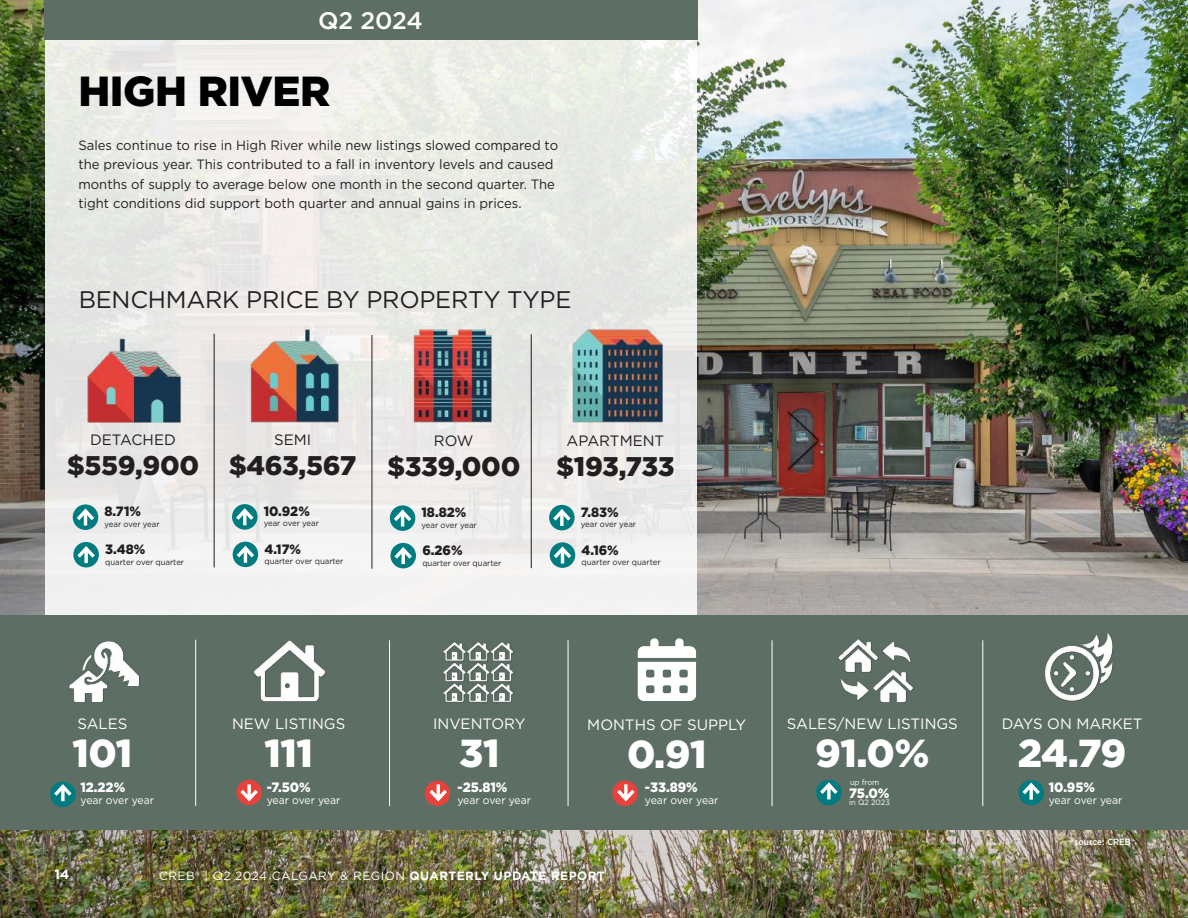
<style>
.page{position:relative;width:1188px;height:918px;background:#fff}
.page>*{position:absolute;margin:0;border:0;box-sizing:border-box;transform-origin:0 0}
.t1{font:900 42px "Gotham";letter-spacing:-.01em;color:#000}
.t2{font:900 39px "Gotham";letter-spacing:-.015em;color:#fff}
.t3{font:900 27px "Gotham";letter-spacing:-.01em;color:#231f20}
.t4{font:24px "Gotham";letter-spacing:-.01em;color:#231f20}
.t5{font:500 24px "Gotham";letter-spacing:-.005em;color:#fff}
.t6{font:15px "Gotham";color:#fff}
.t7{font:15px "Gotham";color:#231f20}
.t8{font:900 13.65px "Gotham";color:#fff;scale:.95 1}
.t9{font:13.5px/19.5px "Gotham";color:#231f20}
.t10{font:900 13.5px "Gotham";color:#231f20;scale:.95 1}
.t11{font:900 13.5px "Gotham";color:#fff;scale:.95 1}
.t12{font:700 13.5px "Gotham";color:#fff}
.t13{font:12px "Gotham";letter-spacing:.04em;color:#fff}
.t14{font:10.95px "Gotham";color:#fff;scale:.95 1}
.t15{font:500 9px "Gotham";color:#fff;scale:.93 1}
.t16{font:8.25px "Gotham";color:#231f20;scale:.95 1}
.t17{font:7.8px "Gotham";color:#fff;scale:.96 1}
.s1{font-weight:700}
</style>
<div class="page">
<img style="left:0;top:0;width:1188px;height:918px">
<div style="left:45px;top:0;width:652px;height:819px;background:#ecece8"></div>
<div style="left:44px;top:0;width:653px;height:40px;background:#5d6e65"></div>
<svg style="left:73px;top:504px;width:25px;height:26px"></svg>
<hr style="left:84px;top:511px;width:3px;height:15px;background:#fff">
<svg style="left:73px;top:506px;width:25px;height:18px"></svg>
<hr style="left:214px;top:334px;width:1px;height:233px;background:#231f20">
<svg style="left:73px;top:542px;width:26px;height:25px"></svg>
<svg style="left:74px;top:543px;width:24px;height:18px"></svg>
<svg style="left:232px;top:504px;width:26px;height:26px"></svg>
<svg style="left:232px;top:506px;width:25px;height:18px"></svg>
<div style="left:233px;top:542px;width:25px;height:25px;background:#007c81;border-radius:50%"></div>
<hr style="left:244px;top:548px;width:3px;height:15px;background:#fff">
<svg style="left:233px;top:543px;width:25px;height:18px"></svg>
<hr style="left:372px;top:335px;width:1px;height:234px;background:#231f20">
<svg style="left:390px;top:505px;width:25px;height:26px"></svg>
<hr style="left:401px;top:512px;width:3px;height:15px;background:#fff">
<svg style="left:390px;top:507px;width:25px;height:18px"></svg>
<div style="left:390px;top:543px;width:26px;height:25px;background:#007c81;border-radius:50%"></div>
<hr style="left:402px;top:549px;width:3px;height:15px;background:#fff">
<svg style="left:391px;top:544px;width:25px;height:18px"></svg>
<hr style="left:531px;top:334px;width:1px;height:234px;background:#231f20">
<svg style="left:549px;top:505px;width:26px;height:25px"></svg>
<svg style="left:550px;top:506px;width:24px;height:18px"></svg>
<svg style="left:550px;top:542px;width:25px;height:26px"></svg>
<hr style="left:561px;top:549px;width:3px;height:15px;background:#fff">
<svg style="left:550px;top:544px;width:25px;height:18px"></svg>
<div style="left:0;top:616px;width:1188px;height:214px;background:#5d6e65"></div>
<img style="left:69px;top:641px;width:71px;height:61px">
<img style="left:254px;top:640px;width:72px;height:62px">
<svg style="left:236px;top:780px;width:26px;height:25px"></svg>
<svg style="left:237px;top:786px;width:24px;height:18px"></svg>
<img style="left:443px;top:642px;width:71px;height:61px">
<img style="left:838px;top:639px;width:76px;height:64px">
<img style="left:1045px;top:632px;width:68px;height:70px">
<div style="left:1018px;top:780px;width:26px;height:25px;background:#007c81;border-radius:50%"></div>
<svg style="left:1019px;top:780px;width:25px;height:18px"></svg>
<svg style="left:638px;top:638px;width:58px;height:63px"></svg>
<hr style="left:195px;top:640px;width:1px;height:166px;background:#fff">
<hr style="left:389px;top:640px;width:1px;height:166px;background:#fff">
<hr style="left:568px;top:640px;width:1px;height:166px;background:#fff">
<hr style="left:772px;top:640px;width:1px;height:166px;background:#fff">
<hr style="left:982px;top:640px;width:1px;height:166px;background:#fff">
<img style="left:77px;top:323px;width:105px;height:114px">
<img style="left:238px;top:322px;width:114px;height:111px">
<img style="left:397px;top:319px;width:113px;height:111px">
<img style="left:561px;top:318px;width:114px;height:115px">
<div style="left:816px;top:780px;width:26px;height:25px;background:#007c81;border-radius:50%"></div>
<svg style="left:817px;top:780px;width:24px;height:18px"></svg>
<svg style="left:612px;top:781px;width:26px;height:25px"></svg>
<svg style="left:614px;top:786px;width:24px;height:18px"></svg>
<svg style="left:50px;top:782px;width:26px;height:25px"></svg>
<svg style="left:51px;top:782px;width:24px;height:17px"></svg>
<div style="left:425px;top:781px;width:25px;height:25px;background:#e5433c;border-radius:50%"></div>
<hr style="left:437px;top:784px;width:3px;height:15px;background:#fff">
<svg style="left:426px;top:786px;width:25px;height:18px"></svg>
<h3 class="t5" style="left:318px;top:5px;width:106px">Q2 2024</h3>
<h1 class="t1" style="left:78px;top:62px;width:253px">HIGH RIVER</h1>
<p class="t9" style="left:78px;top:135px;width:481px">Sales continue to rise in High River while new listings slowed compared to the previous year. This contributed to a fall in inventory levels and caused months of supply to average below one month in the second quarter. The tight conditions did support both quarter and annual gains in prices.</p>
<h3 class="t4" style="left:79px;top:284px;width:494px">BENCHMARK PRICE BY PROPERTY TYPE</h3>
<p class="t7" style="left:90px;top:430px;width:87px">DETACHED</p>
<h3 class="t3" style="left:67px;top:447px;width:134px">$559,900</h3>
<p class="t10" style="left:104px;top:502px;width:40px">8.71%</p>
<p class="t16" style="left:104px;top:519px;width:60px">year over year</p>
<p class="t10" style="left:105px;top:540px;width:44px">3.48%</p>
<p class="t16" style="left:105px;top:557px;width:85px">quarter over quarter</p>
<p class="t7" style="left:274px;top:430px;width:39px">SEMI</p>
<h3 class="t3" style="left:229px;top:447px;width:129px">$463,567</h3>
<p class="t10" style="left:264px;top:502px;width:50px">10.92%</p>
<p class="t16" style="left:264px;top:518px;width:60px">year over year</p>
<p class="t10" style="left:265px;top:540px;width:40px">4.17%</p>
<p class="t16" style="left:265px;top:556px;width:85px">quarter over quarter</p>
<p class="t7" style="left:434px;top:431px;width:41px">ROW</p>
<h3 class="t3" style="left:387px;top:448px;width:135px">$339,000</h3>
<p class="t10" style="left:422px;top:503px;width:49px">18.82%</p>
<p class="t16" style="left:422px;top:519px;width:60px">year over year</p>
<p class="t10" style="left:422px;top:541px;width:44px">6.26%</p>
<p class="t16" style="left:422px;top:558px;width:85px">quarter over quarter</p>
<p class="t7" style="left:567px;top:431px;width:99px">APARTMENT</p>
<h3 class="t3" style="left:556px;top:447px;width:120px">$193,733</h3>
<p class="t10" style="left:581px;top:503px;width:41px">7.83%</p>
<p class="t16" style="left:581px;top:519px;width:60px">year over year</p>
<p class="t10" style="left:582px;top:541px;width:41px">4.16%</p>
<p class="t16" style="left:582px;top:557px;width:85px">quarter over quarter</p>
<p class="t6" style="left:77px;top:715px;width:52px">SALES</p>
<h2 class="t2" style="left:72px;top:726px;width:62px">101</h2>
<p class="t6" style="left:232px;top:714px;width:115px">NEW LISTINGS</p>
<h2 class="t2" style="left:264px;top:726px;width:50px">111</h2>
<p class="t6" style="left:433px;top:715px;width:94px">INVENTORY</p>
<h2 class="t2" style="left:459px;top:726px;width:42px">31</h2>
<p class="t6" style="left:587px;top:715px;width:161px">MONTHS OF SUPPLY</p>
<h2 class="t2" style="left:627px;top:727px;width:81px">0.91</h2>
<p class="t6" style="left:787px;top:715px;width:173px">SALES/NEW LISTINGS</p>
<h2 class="t2" style="left:815px;top:726px;width:116px">91.0%</h2>
<p class="t6" style="left:1002px;top:715px;width:142px">DAYS ON MARKET</p>
<h2 class="t2" style="left:1018px;top:726px;width:110px">24.79</h2>
<p class="t11" style="left:81px;top:778px;width:49px">12.22%</p>
<p class="t14" style="left:81px;top:793px;width:79px">year over year</p>
<p class="t11" style="left:267px;top:778px;width:48px">-7.50%</p>
<p class="t14" style="left:267px;top:793px;width:79px">year over year</p>
<p class="t11" style="left:457px;top:778px;width:54px">-25.81%</p>
<p class="t14" style="left:457px;top:793px;width:79px">year over year</p>
<p class="t11" style="left:645px;top:778px;width:57px">-33.89%</p>
<p class="t14" style="left:645px;top:793px;width:79px">year over year</p>
<p class="t17" style="left:850px;top:777px;width:32px">up from</p>
<p class="t8" style="left:849px;top:783px;width:44px">75.0%</p>
<p class="t17" style="left:849px;top:797px;width:44px">in Q2 2023</p>
<p class="t11" style="left:1049px;top:778px;width:50px">10.95%</p>
<p class="t14" style="left:1049px;top:793px;width:79px">year over year</p>
<p class="t15" style="left:1071px;top:836px;width:70px">*source: CREB®</p>
<p class="t12" style="left:55px;top:865px;width:16px">14</p>
<p class="t13" style="left:159px;top:868px;width:447px">CREB® | Q2 2024 CALGARY &amp; REGION <span class="s1">QUARTERLY UPDATE REPORT</span></p>
</div>
